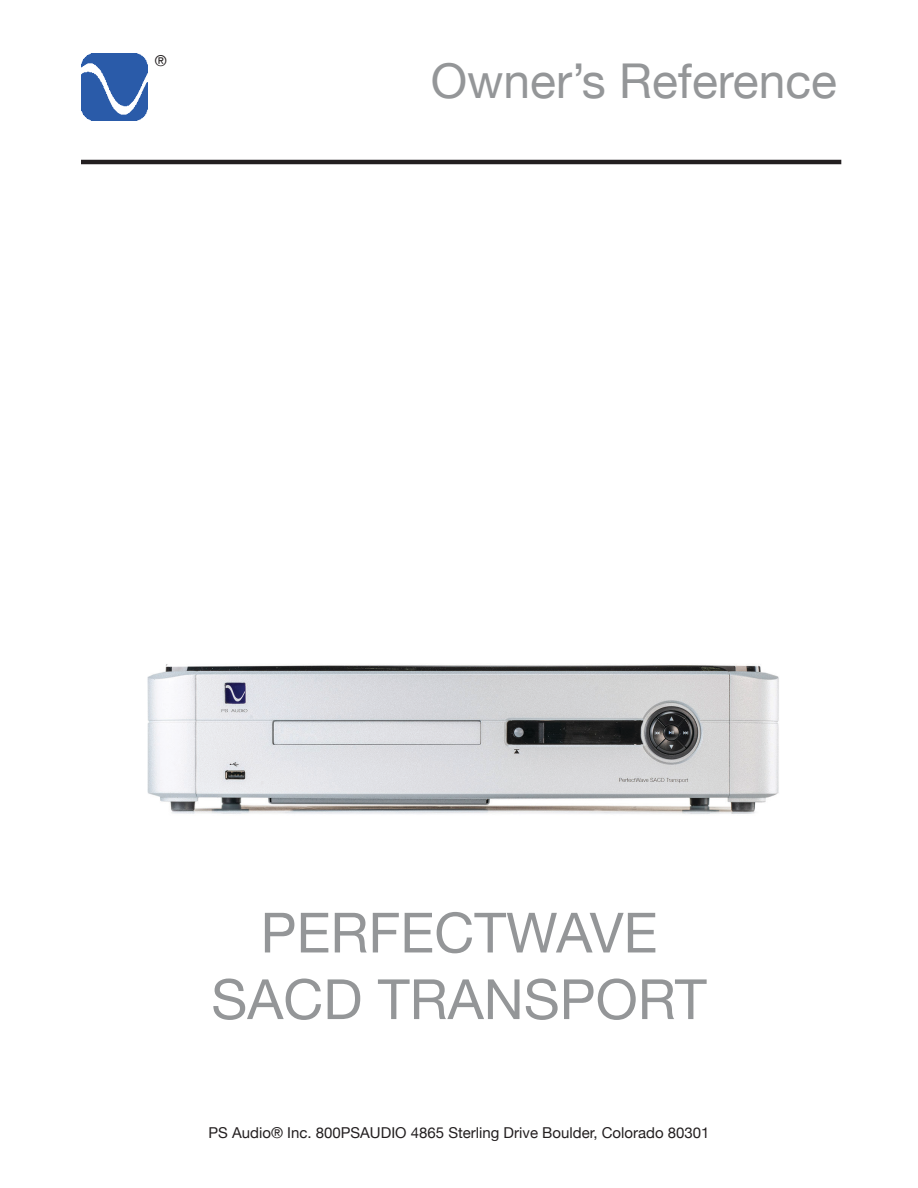
<style>
.page{position:relative;width:918px;height:1188px;background:#fff}
.page>*{position:absolute;margin:0;border:0;box-sizing:border-box;transform-origin:0 0}
.Cover_Page_Headline{font:55.5px "Helvetica Neue";color:#949698}
.t1{font:48px "Helvetica Neue";color:#949698}
.t2{font:15px "Helvetica Neue";color:#231f20}
</style>
<div class="page">
<img style="left:81px;top:54px;width:67px;height:67px">
<hr style="left:81px;top:160px;width:760px;height:4px;background:#231f20">
<img style="left:147px;top:664px;width:632px;height:150px">
<p class="t2" style="left:155px;top:50px;width:13px">®</p>
<h2 class="t1" style="left:431px;top:46px;width:408px">Owner’s Reference</h2>
<p class="Cover_Page_Headline" style="left:261px;top:893px;width:398px">PERFECTWAVE</p>
<p class="Cover_Page_Headline" style="left:211px;top:959px;width:497px">SACD TRANSPORT</p>
<p class="t2" style="left:209px;top:1122px;width:502px">PS Audio® Inc. 800PSAUDIO 4865 Sterling Drive Boulder, Colorado 80301</p>
</div>
